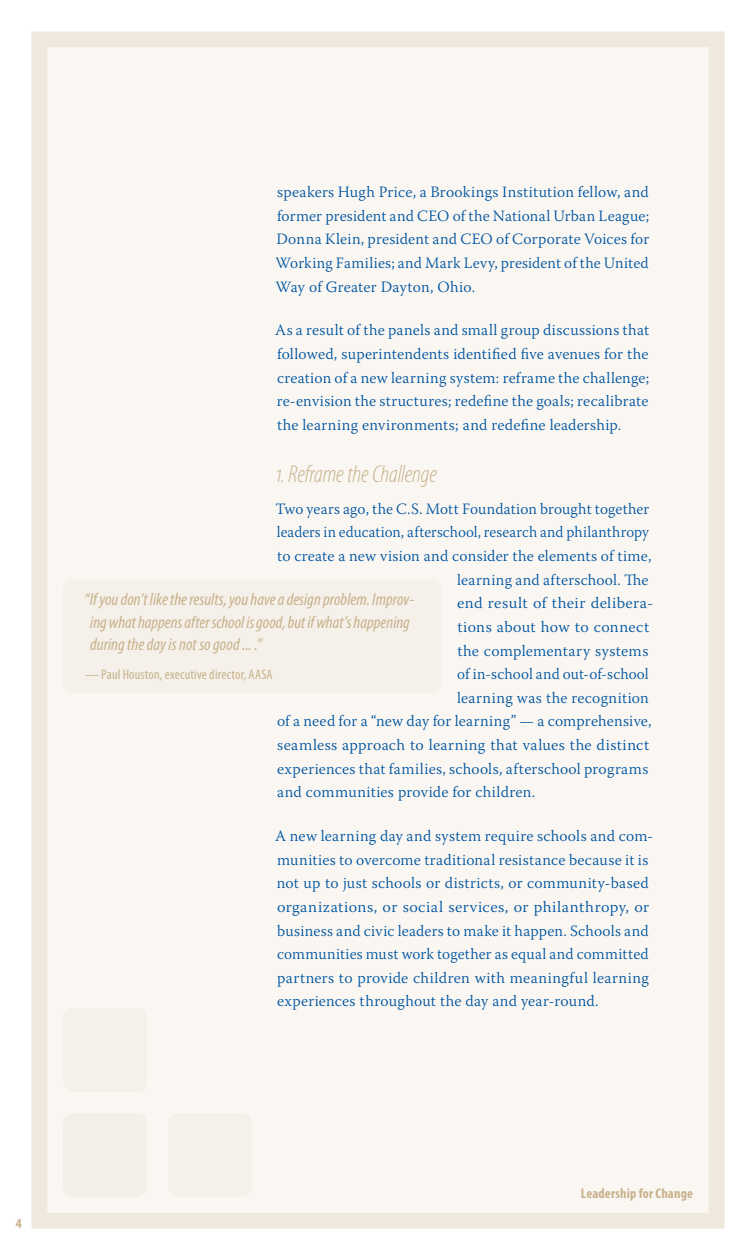
<style>
.page{position:relative;width:756px;height:1260px;background:#fff}
.page>*{position:absolute;margin:0;border:0;box-sizing:border-box;transform-origin:0 0}
.t1{font:italic 300 condensed 24.5px "Myriad Pro";letter-spacing:-.01em;color:#c8b18b}
.t2{font:italic condensed 17.5px/22.8px "Myriad Pro";color:#c8b18b}
.t3{font:300 15.75px/23.6px "Warnock Pro";letter-spacing:.015em;color:#00549e;text-align:justify}
.t4{font:300 15.75px "Warnock Pro";letter-spacing:.015em;color:#00549e;scale:.96 1}
.t5{font:300 15.75px "Warnock Pro";letter-spacing:.015em;color:#00549e;scale:1.04 1}
.t6{font:condensed 14px "Myriad Pro";letter-spacing:.015em;color:#c8b18b}
.t7{font:700 condensed 14px "Myriad Pro";letter-spacing:.015em;color:#c8b18b}
</style>
<div class="page">
<div style="left:32px;top:32px;width:692px;height:1196px;background:#faf7f3;border:16px solid #efe8dc"></div>
<div style="left:63px;top:1113px;width:84px;height:84px;background:#f4efe8;border-radius:10px"></div>
<div style="left:168px;top:1113px;width:84px;height:84px;background:#f5f1ea;border-radius:10px"></div>
<div style="left:63px;top:1008px;width:84px;height:84px;background:#f5f1ea;border-radius:10px"></div>
<div style="left:63px;top:579px;width:378px;height:114px;background:#f5f1ea;border-radius:10px"></div>
<p class="t3" style="left:275px;top:180px;width:375px">speakers Hugh Price, a Brookings Institution fellow, and former president and CEO of the National Urban League; Donna Klein, president and CEO of Corporate Voices for Working Families; and Mark Levy, president of the United Way of Greater Dayton, Ohio.</p>
<p class="t3" style="left:275px;top:318px;width:376px">As a result of the panels and small group discussions that followed, superintendents identified five avenues for the creation of a new learning system: reframe the challenge; re-envision the structures; redefine the goals; recalibrate the learning environments; and redefine leadership.</p>
<h1 class="t1" style="left:276px;top:460px;width:163px">1. Reframe the Challenge</h1>
<p class="t3" style="left:276px;top:497px;width:375px">Two years ago, the C.S. Mott Foundation brought together</p>
<p class="t4" style="left:277px;top:523px;width:389px">leaders in education, afterschool, research and philanthropy</p>
<p class="t3" style="left:277px;top:544px;width:376px">to create a new vision and consider the elements of time,</p>
<p class="t3" style="left:457px;top:567px;width:193px">learning and afterschool. The</p>
<p class="t5" style="left:457px;top:594px;width:190px">end result of their delibera-</p>
<p class="t3" style="left:457px;top:615px;width:193px">tions about how to connect</p>
<p class="t3" style="left:457px;top:638px;width:193px">the complementary systems</p>
<p class="t3" style="left:457px;top:662px;width:193px">of in-school and out-of-school</p>
<p class="t3" style="left:457px;top:686px;width:193px">learning was the recognition</p>
<p class="t3" style="left:277px;top:709px;width:376px">of a need for a “new day for learning” — a comprehensive,</p>
<p class="t3" style="left:277px;top:733px;width:373px">seamless approach to learning that values the distinct</p>
<p class="t3" style="left:277px;top:756px;width:373px">experiences that families, schools, afterschool programs</p>
<p class="t3" style="left:277px;top:780px;width:260px">and communities provide for children.</p>
<p class="t3" style="left:275px;top:824px;width:380px;text-align:left">A new learning day and system require schools and com&shy;munities to overcome traditional resistance because it is not up to just schools or districts, or community-based organizations, or social services, or philanthropy, or business and civic leaders to make it happen. Schools and communities must work together as equal and committed partners to provide children with meaningful learning experiences throughout the day and year-round.</p>
<p class="t2" style="left:90px;top:588px;width:326px;text-indent:-6px">“If you don’t like the results, you have a design problem. Improv&shy;ing what happens after school is good, but if what’s happening during the day is not so good ... .”</p>
<p class="t6" style="left:85px;top:666px;width:189px">— Paul Houston, executive director, AASA</p>
<p class="t7" style="left:16px;top:1215px;width:7px">4</p>
<p class="t7" style="left:581px;top:1184px;width:114px">Leadership for Change</p>
</div>
